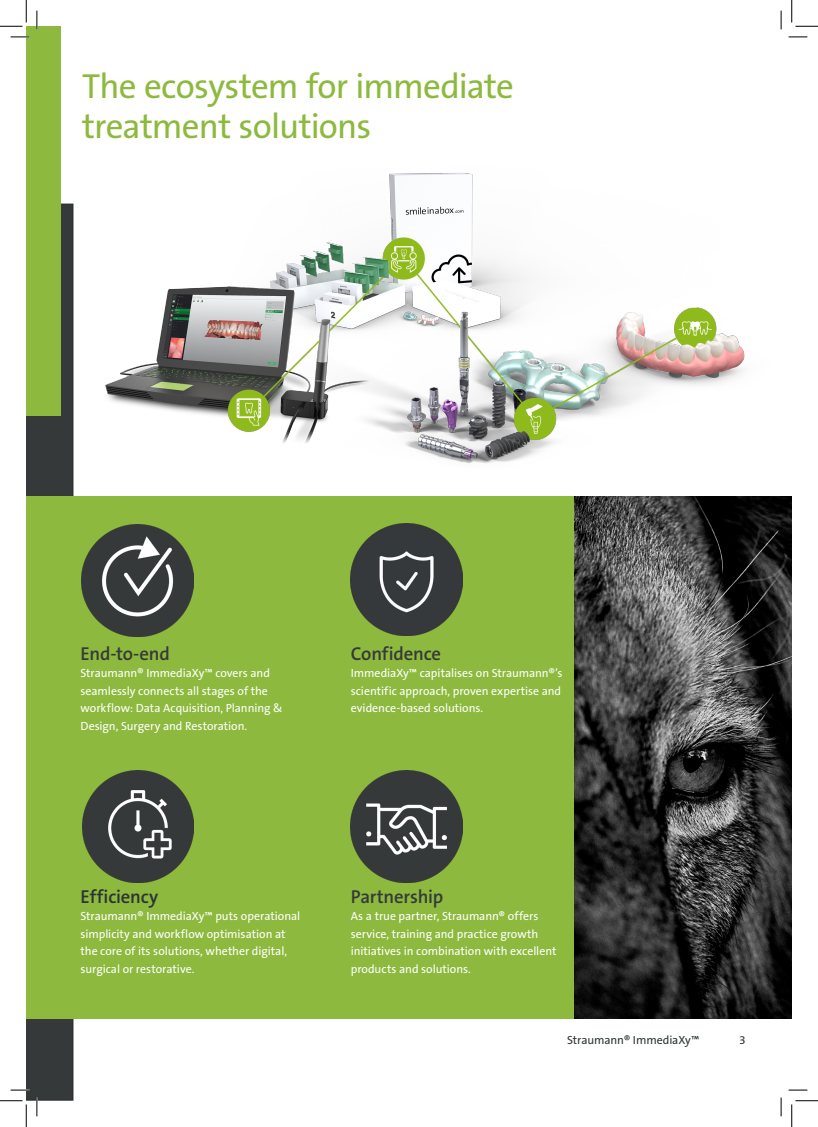
<style>
.page{position:relative;width:818px;height:1127px;background:#fff}
.page>*{position:absolute;margin:0;border:0;box-sizing:border-box;transform-origin:0 0}
.t1{font:35px "The Sans B5 Plain";letter-spacing:-.02em;color:#8dba3e}
.t2{font:600 18.75px "The Sans B6";letter-spacing:-.01em;color:#36393a}
.t3{font:600 18.75px "The Sans B6";letter-spacing:-.01em;color:#2c3336}
.t4{font:11.88px/17.5px "The Sans B5 Plain";letter-spacing:-.005em;color:#fff}
.Copy{font:11.88px "The Sans B5 Plain";letter-spacing:-.01em;color:#2d3537}
</style>
<div class="page">
<div style="left:26px;top:203px;width:47px;height:897px;background:#36393a"></div>
<div style="left:26px;top:26px;width:35px;height:389px;background:#8dba3e"></div>
<img style="left:105px;top:173px;width:640px;height:290px">
<div style="left:26px;top:496px;width:763px;height:521px;background:#8dba3e"></div>
<img style="left:574px;top:496px;width:218px;height:521px">
<img style="left:81px;top:524px;width:112px;height:112px">
<img style="left:351px;top:523px;width:111px;height:112px">
<img style="left:82px;top:770px;width:112px;height:111px">
<img style="left:351px;top:770px;width:111px;height:111px">
<svg style="left:11px;top:36px;width:18px;height:2px"></svg>
<svg style="left:788px;top:36px;width:19px;height:2px"></svg>
<svg style="left:11px;top:1088px;width:18px;height:2px"></svg>
<svg style="left:788px;top:1089px;width:19px;height:1px"></svg>
<svg style="left:36px;top:11px;width:2px;height:18px"></svg>
<svg style="left:36px;top:1097px;width:2px;height:18px"></svg>
<svg style="left:780px;top:11px;width:2px;height:18px"></svg>
<svg style="left:780px;top:1097px;width:2px;height:18px"></svg>
<svg style="left:0;top:0;width:27px;height:27px"></svg>
<svg style="left:0;top:1100px;width:27px;height:26px"></svg>
<svg style="left:791px;top:0;width:27px;height:27px"></svg>
<svg style="left:791px;top:1100px;width:27px;height:26px"></svg>
<p class="t1" style="left:82px;top:68px;width:433px">The ecosystem for immediate</p>
<p class="t1" style="left:82px;top:108px;width:290px">treatment solutions</p>
<p class="t2" style="left:81px;top:643px;width:91px">End-to-end</p>
<p class="t4" style="left:81px;top:664px;width:203px">Straumann® ImmediaXy™ covers and seamlessly connects all stages of the workflow: Data Acquisition, Planning &amp; Design, Surgery and Restoration.</p>
<p class="t2" style="left:351px;top:643px;width:92px">Confidence</p>
<p class="t4" style="left:351px;top:664px;width:213px;text-align:justify">ImmediaXy™ capitalises on Straumann®’s scientific approach, proven expertise and evidence-based solutions.</p>
<p class="t3" style="left:81px;top:886px;width:79px">Efficiency</p>
<p class="t4" style="left:81px;top:907px;width:221px">Straumann® ImmediaXy™ puts operational simplicity and workflow optimisation at the core of its solutions, whether digital, surgical or restorative.</p>
<p class="t2" style="left:351px;top:886px;width:94px">Partnership</p>
<p class="t4" style="left:351px;top:907px;width:207px">As a true partner, Straumann® offers service, training and practice growth initiatives in combination with excellent products and solutions.</p>
<p class="Copy" style="left:567px;top:1033px;width:134px">Straumann® ImmediaXy™</p>
<p class="Copy" style="left:739px;top:1033px;width:8px">3</p>
</div>
